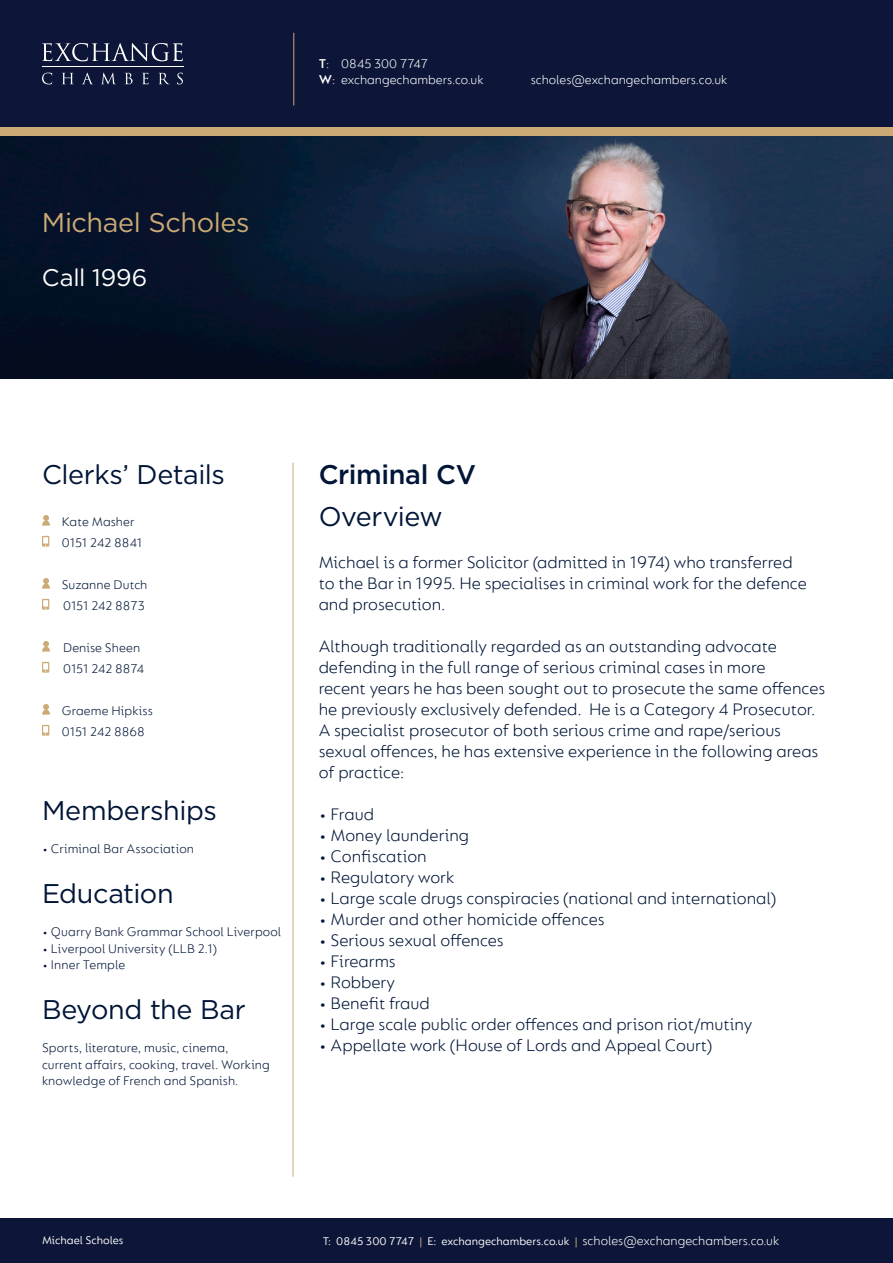
<style>
.page{position:relative;width:893px;height:1263px;background:#fff}
.page>*{position:absolute;margin:0;border:0;box-sizing:border-box;transform-origin:0 0}
.t1{font:27px "Gotham";letter-spacing:-.015em;color:#001537}
.t2{font:27px "Gotham";letter-spacing:-.015em;color:#cbaa76}
.t3{font:500 27px "Gotham";letter-spacing:-.01em;color:#001537}
.t4{font:24px "Gotham";letter-spacing:-.005em;color:#fff}
.t5{font:300 18px/21px "FS Lucas";color:#001537}
.t6{font:300 13.5px/21px "FS Lucas";letter-spacing:.005em;color:#001537}
.t7{font:300 13.5px/16.2px "FS Lucas";color:#fff}
.t8{font:300 13.5px "FS Lucas";letter-spacing:-.015em;color:#001537}
.t9{font:12px "FS Lucas";color:#fff}
.s1{font-weight:600}
.s2{color:#cbaa76}
.s3{font-weight:300;font-size:13.5px}
</style>
<div class="page">
<div style="left:0;top:64px;width:893px;height:72px;background:#cbaa76"></div>
<div style="left:0;top:0;width:893px;height:127px;background:#0d1638"></div>
<div style="left:0;top:1219px;width:893px;height:44px;background:#0d1638"></div>
<hr style="left:42px;top:67px;width:142px;height:1px;background:#fff">
<svg style="left:42px;top:43px;width:141px;height:18px"></svg>
<svg style="left:42px;top:73px;width:10px;height:11px"></svg>
<svg style="left:62px;top:73px;width:11px;height:11px"></svg>
<svg style="left:82px;top:73px;width:11px;height:11px"></svg>
<svg style="left:102px;top:73px;width:13px;height:11px"></svg>
<svg style="left:125px;top:73px;width:8px;height:11px"></svg>
<svg style="left:142px;top:73px;width:7px;height:11px"></svg>
<svg style="left:159px;top:73px;width:10px;height:11px"></svg>
<svg style="left:177px;top:73px;width:6px;height:11px"></svg>
<hr style="left:293px;top:33px;width:1px;height:73px;background:#cbaa76">
<hr style="left:293px;top:463px;width:1px;height:714px;background:#cbaa76">
<img style="left:0;top:136px;width:893px;height:242px">
<svg style="left:42px;top:536px;width:7px;height:11px"></svg>
<svg style="left:42px;top:599px;width:7px;height:11px"></svg>
<svg style="left:42px;top:662px;width:7px;height:11px"></svg>
<svg style="left:42px;top:515px;width:8px;height:11px"></svg>
<svg style="left:42px;top:578px;width:8px;height:11px"></svg>
<svg style="left:42px;top:641px;width:8px;height:11px"></svg>
<svg style="left:42px;top:725px;width:7px;height:11px"></svg>
<svg style="left:42px;top:704px;width:8px;height:11px"></svg>
<p class="t2" style="left:42px;top:205px;width:209px">Michael Scholes</p>
<p class="t4" style="left:42px;top:262px;width:107px">Call 1996</p>
<p class="t7" style="left:319px;top:55px;width:166px"><span class="s1">T</span>: 0845 300 7747<br><span class="s1">W</span>: exchangechambers.co.uk</p>
<p class="t7" style="left:531px;top:71px;width:198px">scholes@exchangechambers.co.uk</p>
<p class="t1" style="left:42px;top:457px;width:184px">Clerks’ Details</p>
<p class="t6" style="left:62px;top:510px;width:82px">Kate Masher<br>0151 242 8841</p>
<p class="t6" style="left:62px;top:573px;width:87px">Suzanne Dutch</p>
<p class="t6" style="left:63px;top:594px;width:83px">0151 242 8873</p>
<p class="t6" style="left:63px;top:636px;width:79px">Denise Sheen</p>
<p class="t8" style="left:63px;top:660px;width:83px">0151 242 8874</p>
<p class="t6" style="left:62px;top:699px;width:92px">Graeme Hipkiss<br>0151 242 8868</p>
<p class="t1" style="left:42px;top:793px;width:176px">Memberships</p>
<p class="t6" style="left:42px;top:838px;width:154px">• Criminal Bar Association</p>
<p class="t1" style="left:42px;top:876px;width:133px">Education</p>
<p class="t6" style="left:42px;top:921px;width:241px">• Quarry Bank Grammar School Liverpool</p>
<p class="t6" style="left:42px;top:937px;width:176px">• Liverpool University (LLB 2.1)</p>
<p class="t6" style="left:42px;top:954px;width:85px">• Inner Temple</p>
<p class="t1" style="left:42px;top:992px;width:205px">Beyond the Bar</p>
<p class="t6" style="left:42px;top:1039px;width:229px;line-height:16.5px">Sports, literature, music, cinema, current affairs, cooking, travel. Working knowledge of French and Spanish.</p>
<p class="t3" style="left:319px;top:456px;width:159px">Criminal CV</p>
<p class="t1" style="left:319px;top:499px;width:126px">Overview</p>
<p class="t5" style="left:319px;top:551px;width:490px">Michael is a former Solicitor (admitted in 1974) who transferred to the Bar in 1995. He specialises in criminal work for the defence and prosecution.</p>
<p class="t5" style="left:319px;top:635px;width:508px">Although traditionally regarded as an outstanding advocate defending in the full range of serious criminal cases in more<br>recent years he has been sought out to prosecute the same offences he previously exclusively defended. He is a Category 4 Prosecutor.<br>A specialist prosecutor of both serious crime and rape/serious sexual offences, he has extensive experience in the following areas of practice:</p>
<p class="t5" style="left:319px;top:803px;width:57px">• Fraud</p>
<p class="t5" style="left:319px;top:824px;width:152px">• Money laundering</p>
<p class="t5" style="left:319px;top:845px;width:110px">• Confiscation</p>
<p class="t5" style="left:319px;top:866px;width:137px">• Regulatory work</p>
<p class="t5" style="left:319px;top:887px;width:459px">• Large scale drugs conspiracies (national and international)</p>
<p class="t5" style="left:319px;top:908px;width:287px">• Murder and other homicide offences</p>
<p class="t5" style="left:319px;top:929px;width:187px">• Serious sexual offences</p>
<p class="t5" style="left:319px;top:950px;width:78px">• Firearms</p>
<p class="t5" style="left:319px;top:971px;width:78px">• Robbery</p>
<p class="t5" style="left:319px;top:992px;width:113px">• Benefit fraud</p>
<p class="t5" style="left:319px;top:1013px;width:435px">• Large scale public order offences and prison riot/mutiny</p>
<p class="t5" style="left:319px;top:1034px;width:395px">• Appellate work (House of Lords and Appeal Court)</p>
<p class="t9" style="left:42px;top:1233px;width:83px">Michael Scholes</p>
<p class="t9" style="left:323px;top:1235px;width:458px">T: 0845 300 7747 <span class="s2">|</span> E: exchangechambers.co.uk <span class="s2">|</span> <span class="s3">scholes@exchangechambers.co.uk</span></p>
</div>
